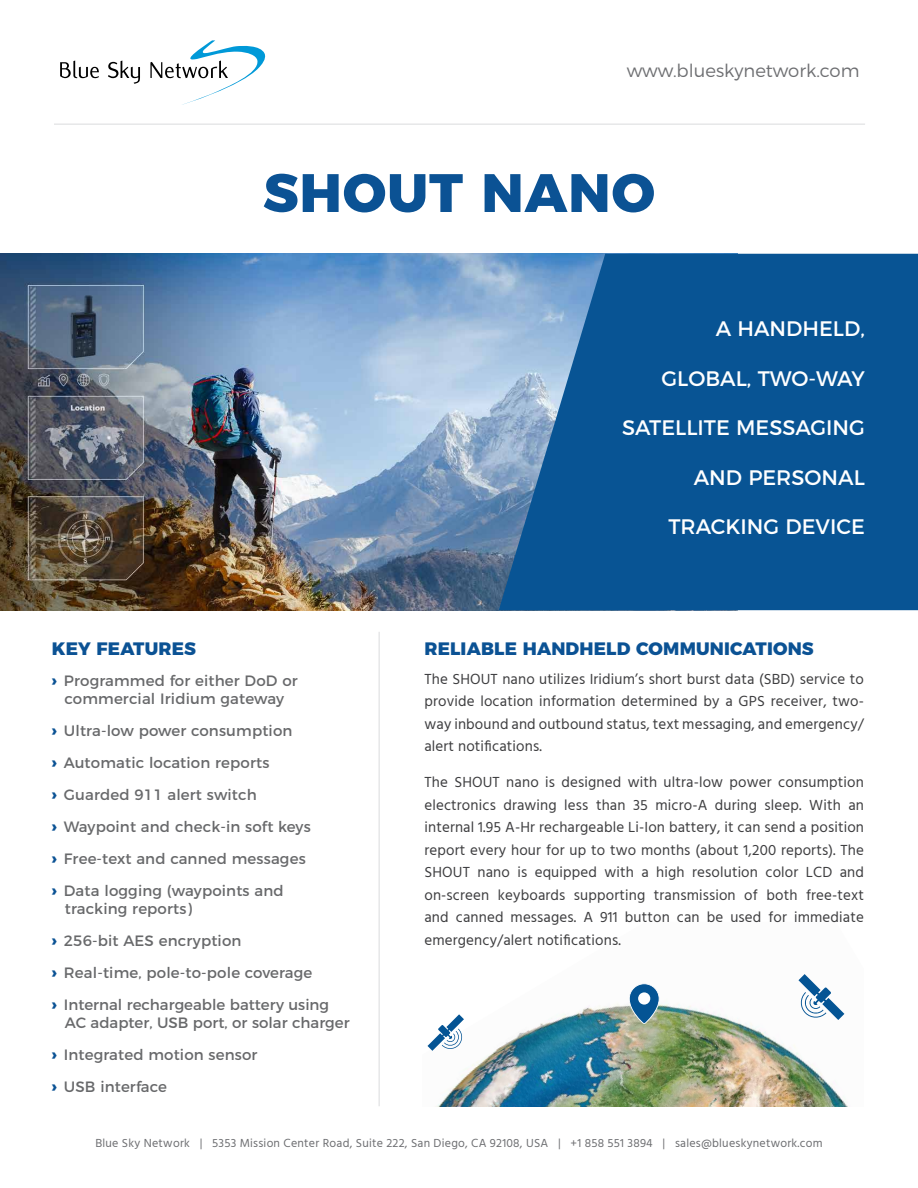
<style>
.page{position:relative;width:918px;height:1188px;background:#fff}
.page>*{position:absolute;margin:0;border:0;box-sizing:border-box;transform-origin:0 0}
.t1{font:800 54px "Montserrat";letter-spacing:.02em;color:#0b5294}
.t2{font:21px "Montserrat";color:#fff}
.t3{font:800 18px "Montserrat";letter-spacing:.01em;color:#0b5294}
.t4{font:300 18px "Montserrat";color:#6d6e71}
.t5{font:15px/22.5px "Hind";letter-spacing:.01em;color:#3e3e40;text-align:justify}
.t6{font:15px/32.1px "Montserrat";letter-spacing:.01em;color:#68696b}
.t7{font:12px "Hind";letter-spacing:.02em;color:#6d6e71}
.s1{font-weight:800;font-size:16.5px;color:#0b5294}
</style>
<div class="page">
<img style="left:0;top:254px;width:499px;height:356px">
<svg style="left:60px;top:61px;width:39px;height:17px"></svg>
<svg style="left:108px;top:61px;width:32px;height:23px"></svg>
<svg style="left:150px;top:40px;width:116px;height:65px"></svg>
<svg style="left:499px;top:254px;width:419px;height:356px;background:#185f9b"></svg>
<hr style="left:54px;top:123px;width:811px;height:2px;background:#e6e7e8">
<hr style="left:378px;top:632px;width:2px;height:474px;background:#e6e7e8">
<img style="left:427px;top:1004px;width:421px;height:103px">
<svg style="left:629px;top:983px;width:31px;height:41px"></svg>
<div style="left:638px;top:992px;width:12px;height:13px;background:#fff;border-radius:50%"></div>
<svg style="left:798px;top:974px;width:46px;height:46px"></svg>
<svg style="left:428px;top:1014px;width:36px;height:37px"></svg>
<p class="t4" style="left:627px;top:57px;width:234px">www.blueskynetwork.com</p>
<h1 class="t1" style="left:263px;top:148px;width:393px">SHOUT NANO</h1>
<p class="t3" style="left:52px;top:633px;width:146px">KEY FEATURES</p>
<p class="t6" style="left:52px;top:670px;width:247px;line-height:18px;text-align:center"><span class="s1">›</span> Programmed for either DoD or commercial Iridium gateway</p>
<p class="t6" style="left:52px;top:713px;width:260px"><span class="s1">›</span> Ultra-low power consumption<br><span class="s1">›</span> Automatic location reports<br><span class="s1">›</span> Guarded 911 alert switch<br><span class="s1">›</span> Waypoint and check-in soft keys <span class="s1">›</span> Free-text and canned messages <span class="s1">›</span> Data logging (waypoints and</p>
<p class="t6" style="left:52px;top:892px;width:279px;text-indent:13px">tracking reports)<br><span class="s1">›</span> 256-bit AES encryption<br><span class="s1">›</span> Real-time, pole-to-pole coverage<br><span class="s1">›</span> Internal rechargeable battery using</p>
<p class="t6" style="left:52px;top:1006px;width:299px;text-indent:13px">AC adapter, USB port, or solar charger <span class="s1">›</span> Integrated motion sensor<br><span class="s1">›</span> USB interface</p>
<h2 class="t2" style="left:716px;top:312px;width:151px">A HANDHELD,</h2>
<h2 class="t2" style="left:661px;top:362px;width:205px">GLOBAL, TWO-WAY</h2>
<h2 class="t2" style="left:622px;top:411px;width:244px">SATELLITE MESSAGING</h2>
<h2 class="t2" style="left:694px;top:461px;width:173px">AND PERSONAL</h2>
<h2 class="t2" style="left:668px;top:510px;width:198px">TRACKING DEVICE</h2>
<p class="t3" style="left:424px;top:633px;width:391px">RELIABLE HANDHELD COMMUNICATIONS</p>
<p class="t5" style="left:424px;top:669px;width:441px">The SHOUT nano utilizes Iridium’s short burst data (SBD) service to provide location information determined by a GPS receiver, two&shy;way inbound and outbound status, text messaging, and emergency/ alert notifications.</p>
<p class="t5" style="left:424px;top:772px;width:441px">The SHOUT nano is designed with ultra-low power consumption electronics drawing less than 35 micro-A during sleep. With an internal 1.95 A-Hr rechargeable Li-Ion battery, it can send a position report every hour for up to two months (about 1,200 reports). The SHOUT nano is equipped with a high resolution color LCD and on-screen keyboards supporting transmission of both free-text and canned messages. A 911 button can be used for immediate emergency/alert notifications.</p>
<p class="t7" style="left:95px;top:1135px;width:729px">Blue Sky Network | 5353 Mission Center Road, Suite 222, San Diego, CA 92108, USA | +1 858 551 3894 | sales@blueskynetwork.com</p>
</div>
